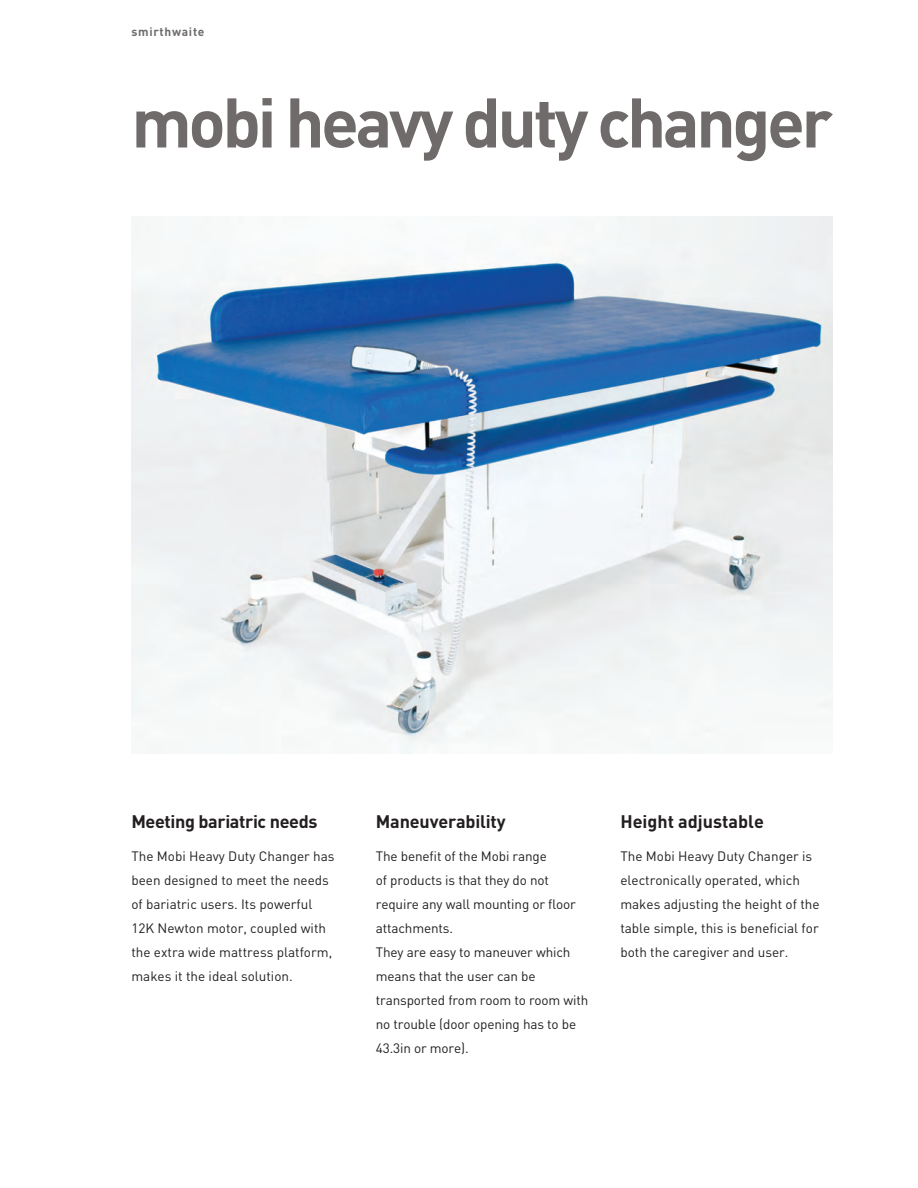
<style>
.page{position:relative;width:918px;height:1188px;background:#fff}
.page>*{position:absolute;margin:0;border:0;box-sizing:border-box;transform-origin:0 0}
.t1{font:700 69px "RPDIN";letter-spacing:-.05em;color:#6f6b6b}
.text{font:700 18px "RPDIN";letter-spacing:-.01em;color:#231f20}
.text-2{font:13.5px/24px "RPDIN";color:#231f20}
.t2{font:700 12px "RPDIN";letter-spacing:.06em;color:#6f6b6b}
</style>
<div class="page">
<img style="left:131px;top:217px;width:702px;height:537px">
<p class="t2" style="left:131px;top:24px;width:75px">smirthwaite</p>
<p class="t1" style="left:131px;top:77px;width:703px">mobi heavy duty changer</p>
<p class="text" style="left:131px;top:810px;width:188px">Meeting bariatric needs</p>
<p class="text-2" style="left:131px;top:843px;width:205px">The Mobi Heavy Duty Changer has been designed to meet the needs of bariatric users. Its powerful<br>12K Newton motor, coupled with the extra wide mattress platform, makes it the ideal solution.</p>
<p class="text" style="left:376px;top:810px;width:131px">Maneuverability</p>
<p class="text-2" style="left:376px;top:843px;width:214px">The benefit of the Mobi range<br>of products is that they do not require any wall mounting or floor attachments.<br>They are easy to maneuver which means that the user can be transported from room to room with no trouble (door opening has to be<br>43.3in or more).</p>
<p class="text" style="left:620px;top:810px;width:145px">Height adjustable</p>
<p class="text-2" style="left:620px;top:843px;width:201px">The Mobi Heavy Duty Changer is electronically operated, which makes adjusting the height of the table simple, this is beneficial for both the caregiver and user.</p>
</div>
